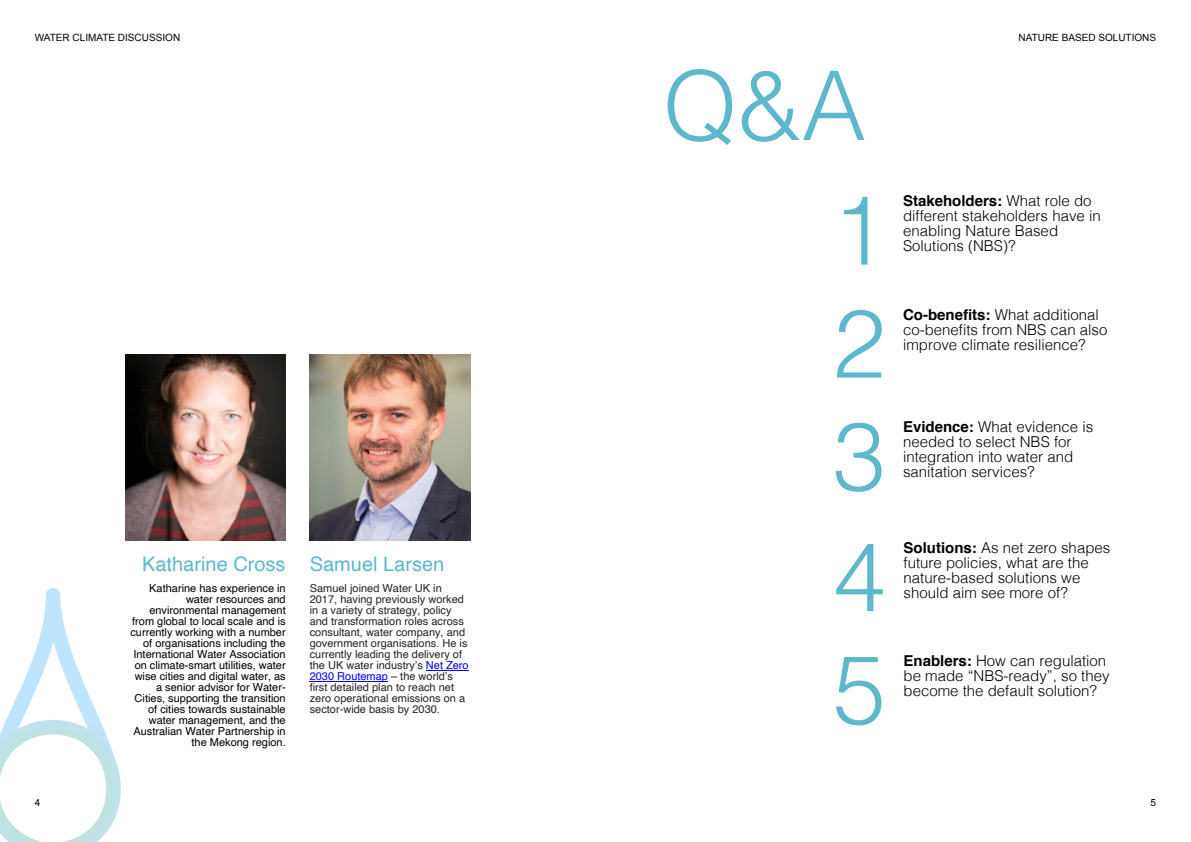
<style>
.page{position:relative;width:1191px;height:842px;background:#fff}
.page>*{position:absolute;margin:0;border:0;box-sizing:border-box;transform-origin:0 0}
.t1{font:300 96px "Helvetica";color:#5db8cb}
.t2{font:20px "Helvetica";color:#5db8cb}
.t3{font:300 15px/15px "Helvetica";color:#000}
.t4{font:11px/11px "Helvetica";color:#000;text-align:right}
.t5{font:11px/11px "Helvetica";color:#212529}
.t6{font:10px "Arial";color:#000}
.s1{color:#00f}
.s2{font-weight:700}
</style>
<div class="page">
<svg style="left:0;top:588px;width:121px;height:254px"></svg>
<img style="left:310px;top:354px;width:160px;height:185px">
<hr style="left:426px;top:670px;width:43px;height:1px;background:#00f">
<hr style="left:310px;top:681px;width:78px;height:1px;background:#00f">
<img style="left:126px;top:354px;width:160px;height:187px">
<p class="t6" style="left:35px;top:34px;width:147px">WATER CLIMATE DISCUSSION</p>
<h2 class="t2" style="left:142px;top:556px;width:304px">Katharine Cross Samuel Larsen</h2>
<p class="t5" style="left:310px;top:583px;width:160px">Samuel joined Water UK in<br>2017, having previously worked in a variety of strategy, policy and transformation roles across consultant, water company, and government organisations. He is currently leading the delivery of the UK water industry’s <span class="s1">Net Zero<br>2030 Routemap</span> – the world’s first detailed plan to reach net zero operational emissions on a sector-wide basis by 2030.</p>
<p class="t4" style="left:130px;top:583px;width:157px">Katharine has experience in water resources and environmental management from global to local scale and is currently working with a number of organisations including the<br>International Water Association on climate-smart utilities, water wise cities and digital water, as a senior advisor for Water-<br>Cities, supporting the transition of cities towards sustainable water management, and the<br>Australian Water Partnership in the Mekong region.</p>
<h1 class="t1" style="left:663px;top:71px;width:204px">Q&amp;A</h1>
<h1 class="t1" style="left:832px;top:196px;width:55px">1</h1>
<h1 class="t1" style="left:832px;top:309px;width:55px">2</h1>
<h1 class="t1" style="left:832px;top:421px;width:55px">3</h1>
<h1 class="t1" style="left:833px;top:542px;width:55px">4</h1>
<h1 class="t1" style="left:833px;top:655px;width:55px">5</h1>
<p class="t6" style="left:1018px;top:34px;width:139px">NATURE BASED SOLUTIONS</p>
<p class="t3" style="left:903px;top:195px;width:199px"><span class="s2">Stakeholders:</span> What role do different stakeholders have in enabling Nature Based</p>
<p class="t3" style="left:903px;top:240px;width:114px">Solutions (NBS)?</p>
<p class="t3" style="left:903px;top:309px;width:206px"><span class="s2">Co-benefits:</span> What additional co-benefits from NBS can also improve climate resilience?</p>
<p class="t3" style="left:903px;top:422px;width:192px"><span class="s2">Evidence:</span> What evidence is needed to select NBS for integration into water and</p>
<p class="t3" style="left:903px;top:467px;width:133px">sanitation services?</p>
<p class="t3" style="left:903px;top:542px;width:208px"><span class="s2">Solutions:</span> As net zero shapes future policies, what are the nature-based solutions we</p>
<p class="t3" style="left:903px;top:587px;width:166px">should aim see more of?</p>
<p class="t3" style="left:903px;top:655px;width:207px"><span class="s2">Enablers:</span> How can regulation be made “NBS-ready”, so they become the default solution?</p>
<p class="t6" style="left:35px;top:798px;width:7px">4</p>
<p class="t6" style="left:1150px;top:798px;width:7px">5</p>
</div>
